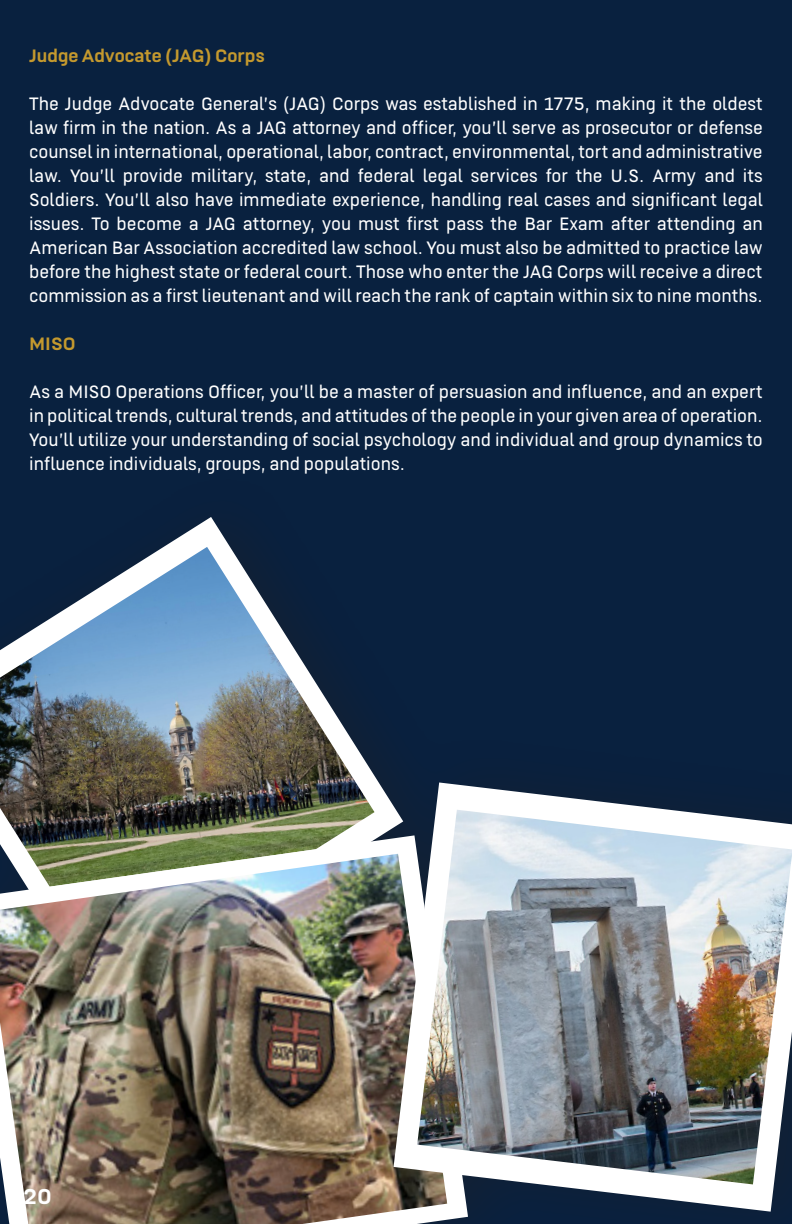
<style>
.page{position:relative;width:792px;height:1224px;background:#09213f}
.page>*{position:absolute;margin:0;border:0;box-sizing:border-box;transform-origin:0 0}
.t1{font:700 24px "US Army";color:#fff}
.t2{font:300 20px/24px "US Army";color:#fff;text-align:justify}
.t3{font:700 20px "US Army";color:#c4992e}
</style>
<div class="page">
<svg style="left:163px;top:517px;width:231px;height:318px"></svg>
<img style="left:0;top:547px;width:375px;height:288px">
<svg style="left:0;top:835px;width:468px;height:385px;background:#919b7b"></svg>
<img style="left:0;top:854px;width:447px;height:370px">
<svg style="left:394px;top:782px;width:380px;height:430px"></svg>
<img style="left:417px;top:810px;width:375px;height:374px">
<p class="t3" style="left:29px;top:45px;width:237px">Judge Advocate (JAG) Corps</p>
<p class="t2" style="left:29px;top:92px;width:735px">The Judge Advocate General’s (JAG) Corps was established in 1775, making it the oldest law firm in the nation. As a JAG attorney and officer, you’ll serve as prosecutor or defense counsel in international, operational, labor, contract, environmental, tort and administrative law. You’ll provide military, state, and federal legal services for the U.S. Army and its Soldiers. You’ll also have immediate experience, handling real cases and significant legal issues. To become a JAG attorney, you must first pass the Bar Exam after attending an American Bar Association accredited law school. You must also be admitted to practice law before the highest state or federal court. Those who enter the JAG Corps will receive a direct commission as a first lieutenant and will reach the rank of captain within six to nine months.</p>
<p class="t3" style="left:29px;top:333px;width:48px">MISO</p>
<p class="t2" style="left:29px;top:380px;width:735px">As a MISO Operations Officer, you’ll be a master of persuasion and influence, and an expert in political trends, cultural trends, and attitudes of the people in your given area of operation.<br>You’ll utilize your understanding of social psychology and individual and group dynamics to influence individuals, groups, and populations.</p>
<p class="t1" style="left:24px;top:1183px;width:30px">20</p>
</div>
